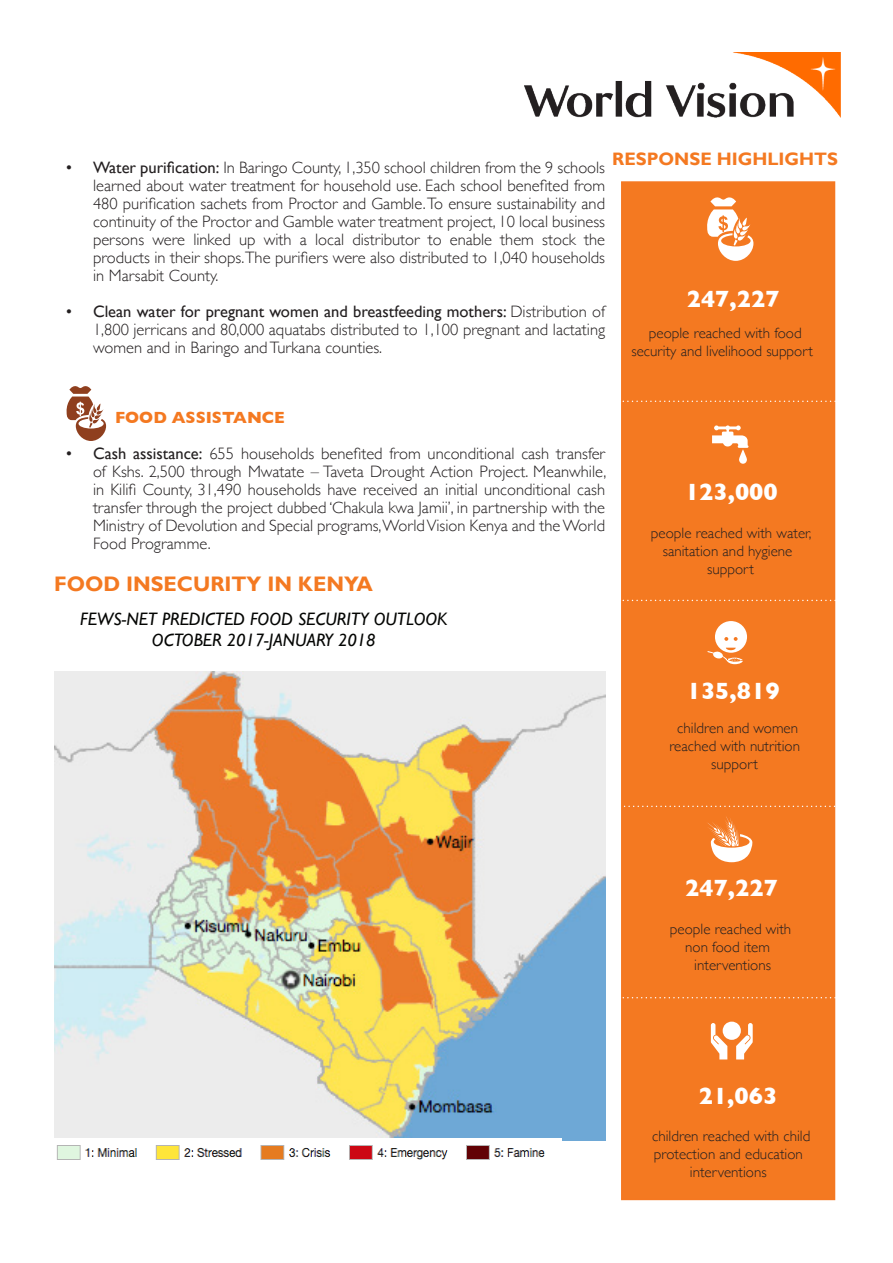
<style>
.page{position:relative;width:893px;height:1263px;background:#fff}
.page>*{position:absolute;margin:0;border:0;box-sizing:border-box;transform-origin:0 0}
.t1{font:700 24px "Gill Sans";color:#fff}
.t2{font:700 21px "Gill Sans";color:#f47921}
.t3{font:italic 18px "Gill Sans";color:#040503}
.t4{font:700 18px "Gill Sans";color:#f47921}
.t5{font:300 16.5px/18px "Gill Sans";color:#231f20;text-align:justify}
.t6{font:700 16.5px "Gill Sans";color:#f47921}
.t7{font:300 15px/18px "Gill Sans";color:#231f20;text-align:center}
.s1{font-weight:400}
</style>
<div class="page">
<img style="left:525px;top:53px;width:315px;height:65px">
<div style="left:621px;top:181px;width:214px;height:1019px;background:#f47921"></div>
<svg style="left:623px;top:600px;width:213px;height:1px"></svg>
<svg style="left:623px;top:997px;width:213px;height:1px"></svg>
<svg style="left:707px;top:197px;width:46px;height:64px"></svg>
<svg style="left:623px;top:401px;width:213px;height:1px"></svg>
<svg style="left:712px;top:425px;width:36px;height:39px"></svg>
<svg style="left:711px;top:1021px;width:42px;height:38px"></svg>
<svg style="left:707px;top:621px;width:40px;height:43px"></svg>
<svg style="left:621px;top:806px;width:214px;height:1px"></svg>
<svg style="left:66px;top:386px;width:40px;height:55px"></svg>
<svg style="left:708px;top:816px;width:44px;height:46px"></svg>
<img style="left:54px;top:671px;width:551px;height:469px">
<img style="left:54px;top:1139px;width:508px;height:21px">
<p class="t4" style="left:612px;top:148px;width:227px">RESPONSE HIGHLIGHTS</p>
<p class="t5" style="left:93px;top:158px;width:514px;text-indent:-27px"><span class="s1">• Water purification:</span> In Baringo County, 1,350 school children from the 9 schools learned about water treatment for household use. Each school benefited from 480 purification sachets from Proctor and Gamble. To ensure sustainability and continuity of the Proctor and Gamble water treatment project, 10 local business persons were linked up with a local distributor to enable them stock the products in their shops.The purifiers were also distributed to 1,040 households in Marsabit County.</p>
<p class="t5" style="left:93px;top:302px;width:514px;text-indent:-27px"><span class="s1">• Clean water for pregnant women and breastfeeding mothers:</span> Distribution of 1,800 jerricans and 80,000 aquatabs distributed to 1,100 pregnant and lactating women and in Baringo and Turkana counties.</p>
<p class="t1" style="left:687px;top:280px;width:94px">247,227</p>
<p class="t7" style="left:631px;top:323px;width:183px">people reached with food security and livelihood support</p>
<p class="t6" style="left:115px;top:404px;width:171px">FOOD ASSISTANCE</p>
<p class="t5" style="left:93px;top:444px;width:515px;text-indent:-27px"><span class="s1">• Cash assistance:</span> 655 households benefited from unconditional cash transfer of Kshs. 2,500 through Mwatate – Taveta Drought Action Project. Meanwhile, in Kilifi County, 31,490 households have received an initial unconditional cash transfer through the project dubbed ‘Chakula kwa Jamii’, in partnership with the Ministry of Devolution and Special programs, World Vision Kenya and the World Food Programme.</p>
<p class="t2" style="left:54px;top:571px;width:321px">FOOD INSECURITY IN KENYA</p>
<p class="t3" style="left:80px;top:608px;width:369px">FEWS-NET PREDICTED FOOD SECURITY OUTLOOK</p>
<p class="t3" style="left:152px;top:630px;width:225px">OCTOBER 2017-JANUARY 2018</p>
<p class="t1" style="left:685px;top:473px;width:94px">123,000</p>
<p class="t7" style="left:651px;top:523px;width:162px">people reached with water, sanitation and hygiene</p>
<p class="t7" style="left:707px;top:559px;width:48px">support</p>
<p class="t1" style="left:687px;top:671px;width:94px">135,819</p>
<p class="t7" style="left:669px;top:718px;width:132px">children and women reached with nutrition support</p>
<p class="t1" style="left:685px;top:869px;width:94px">247,227</p>
<p class="t7" style="left:670px;top:919px;width:123px">people reached with non food item</p>
<p class="t7" style="left:694px;top:955px;width:78px">interventions</p>
<p class="t1" style="left:699px;top:1077px;width:80px">21,063</p>
<p class="t7" style="left:652px;top:1126px;width:160px">children reached with child protection and education interventions</p>
</div>
